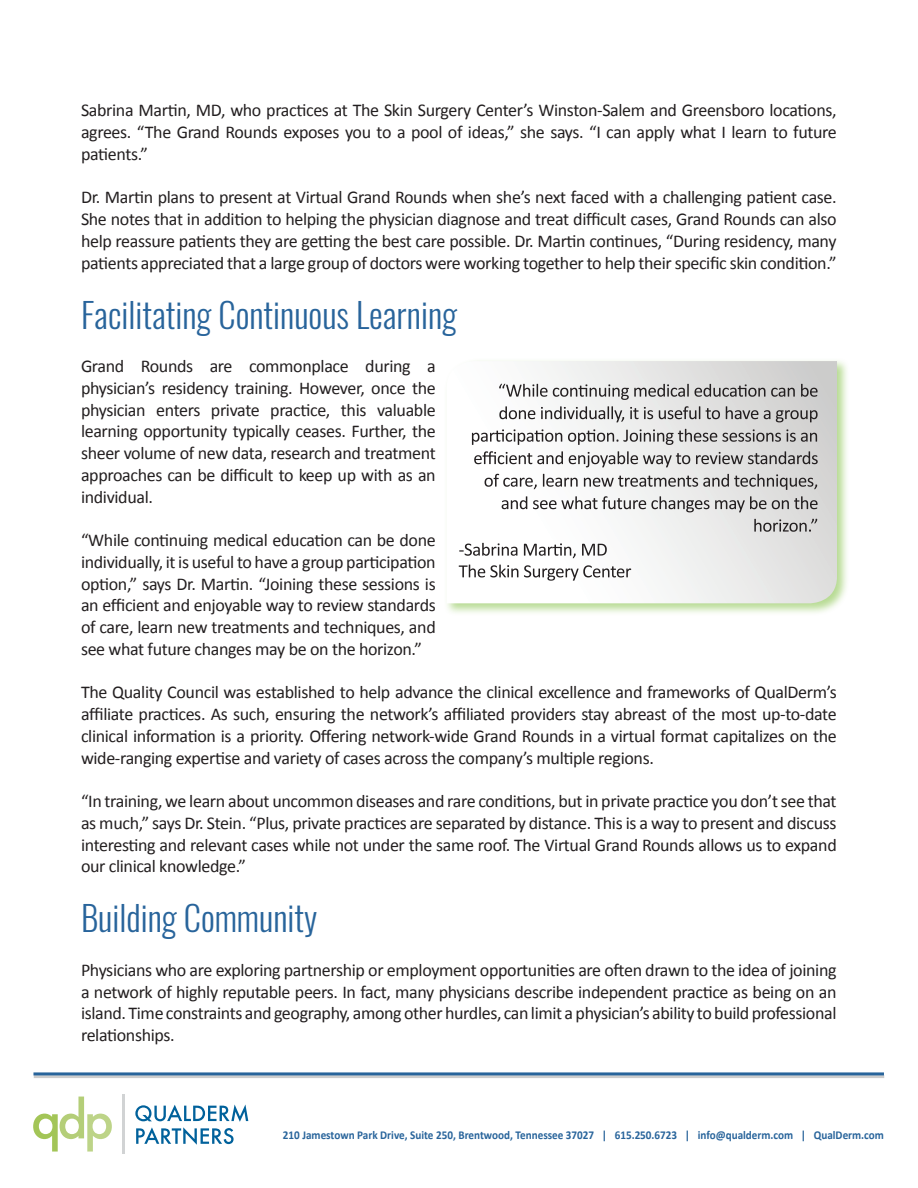
<style>
.page{position:relative;width:918px;height:1188px;background:#fff}
.page>*{position:absolute;margin:0;border:0;box-sizing:border-box;transform-origin:0 0}
.t1{font:300 34.5px "Oswald";color:#28649b}
.t2{font:18px/21.8px "Calibri";letter-spacing:-.02em;color:#231f20;text-align:justify}
.t3{font:700 12px "Calibri";color:#28649b;scale:.93 1}
</style>
<div class="page">
<hr style="left:34px;top:1075px;width:850px;height:3px;background:#ccc">
<hr style="left:33px;top:1072px;width:851px;height:3px;background:#28649b">
<svg style="left:135px;top:1104px;width:113px;height:41px"></svg>
<svg style="left:33px;top:1097px;width:79px;height:55px"></svg>
<hr style="left:122px;top:1094px;width:3px;height:60px;background:#d1d3d4">
<div style="left:444px;top:358px;width:406px;height:258px;background:#9c6;opacity:.7"></div>
<svg style="left:447px;top:361px;width:390px;height:242px"></svg>
<svg style="left:459px;top:565px;width:172px;height:16px"></svg>
<svg style="left:459px;top:543px;width:148px;height:15px"></svg>
<svg style="left:754px;top:519px;width:63px;height:13px"></svg>
<svg style="left:502px;top:496px;width:316px;height:16px"></svg>
<svg style="left:485px;top:474px;width:332px;height:16px"></svg>
<svg style="left:474px;top:451px;width:344px;height:16px"></svg>
<svg style="left:472px;top:429px;width:345px;height:16px"></svg>
<svg style="left:499px;top:406px;width:319px;height:16px"></svg>
<svg style="left:499px;top:384px;width:319px;height:16px"></svg>
<p class="t2" style="left:81px;top:99px;width:757px">Sabrina Martin, MD, who practices at The Skin Surgery Center’s Winston-Salem and Greensboro locations, agrees. “The Grand Rounds exposes you to a pool of ideas,” she says. “I can apply what I learn to future patients.”</p>
<p class="t2" style="left:81px;top:186px;width:757px">Dr. Martin plans to present at Virtual Grand Rounds when she’s next faced with a challenging patient case.<br>She notes that in addition to helping the physician diagnose and treat difficult cases, Grand Rounds can also help reassure patients they are getting the best care possible. Dr. Martin continues, “During residency, many patients appreciated that a large group of doctors were working together to help their specific skin condition.”</p>
<p class="t1" style="left:81px;top:291px;width:378px">Facilitating Continuous Learning</p>
<p class="t2" style="left:81px;top:354px;width:356px">Grand Rounds are commonplace during a physician’s residency training. However, once the physician enters private practice, this valuable learning opportunity typically ceases. Further, the sheer volume of new data, research and treatment approaches can be difficult to keep up with as an individual.</p>
<p class="t2" style="left:81px;top:528px;width:356px">“While continuing medical education can be done individually, it is useful to have a group participation option,” says Dr. Martin. “Joining these sessions is an efficient and enjoyable way to review standards of care, learn new treatments and techniques, and see what future changes may be on the horizon.”</p>
<p class="t2" style="left:81px;top:681px;width:757px">The Quality Council was established to help advance the clinical excellence and frameworks of QualDerm’s affiliate practices. As such, ensuring the network’s affiliated providers stay abreast of the most up-to-date clinical information is a priority. Offering network-wide Grand Rounds in a virtual format capitalizes on the wide-ranging expertise and variety of cases across the company’s multiple regions.</p>
<p class="t2" style="left:81px;top:789px;width:757px">“In training, we learn about uncommon diseases and rare conditions, but in private practice you don’t see that as much,” says Dr. Stein. “Plus, private practices are separated by distance. This is a way to present and discuss interesting and relevant cases while not under the same roof. The Virtual Grand Rounds allows us to expand our clinical knowledge.”</p>
<p class="t1" style="left:81px;top:895px;width:238px">Building Community</p>
<p class="t2" style="left:81px;top:958px;width:757px">Physicians who are exploring partnership or employment opportunities are often drawn to the idea of joining a network of highly reputable peers. In fact, many physicians describe independent practice as being on an island. Time constraints and geography, among other hurdles, can limit a physician’s ability to build professional relationships.</p>
<p class="t3" style="left:283px;top:1128px;width:648px">210 Jamestown Park Drive, Suite 250, Brentwood, Tennessee 37027 | 615.250.6723 | info@qualderm.com | QualDerm.com</p>
</div>
